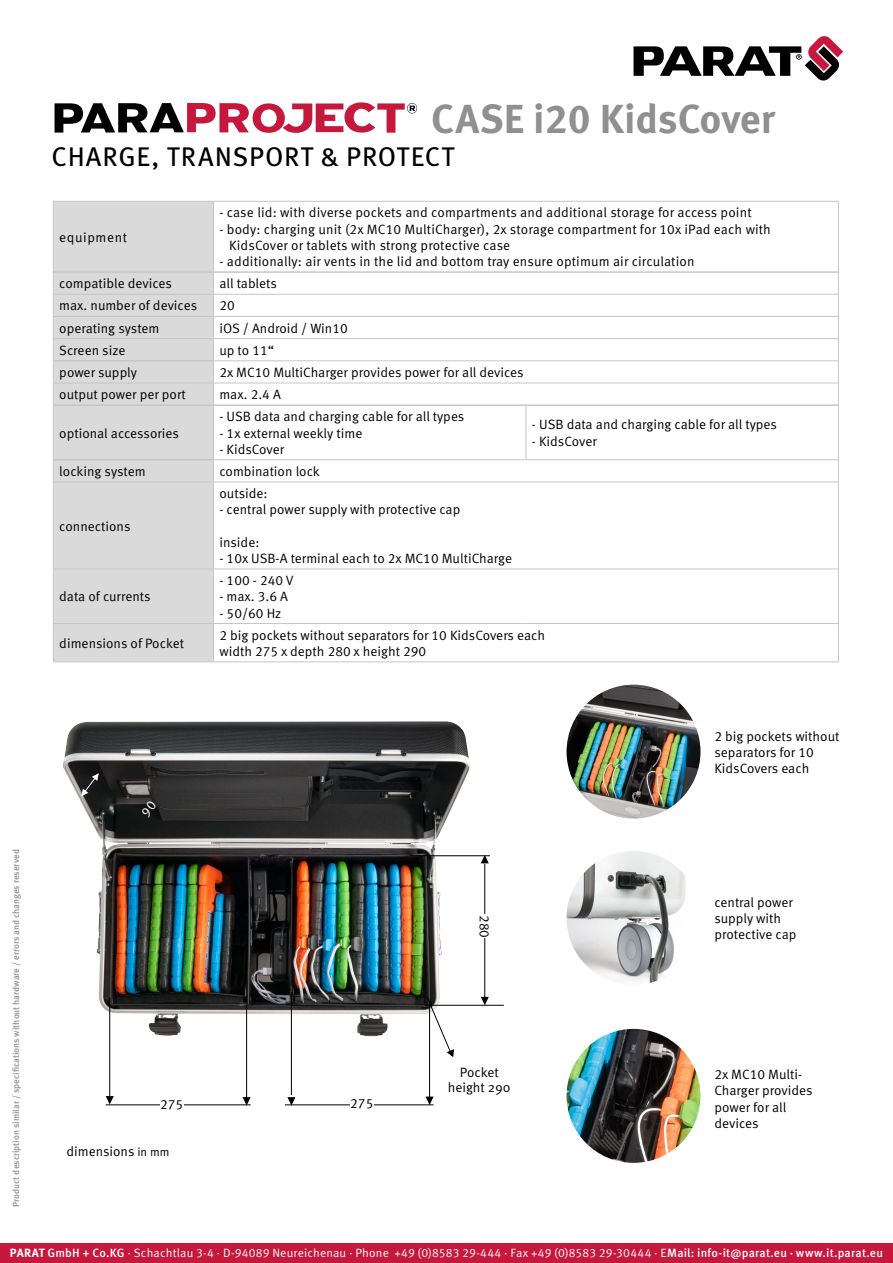
<style>
.page{position:relative;width:893px;height:1263px;background:#fff}
.page>*{position:absolute;margin:0;border:0;box-sizing:border-box;transform-origin:0 0}
.t1{font:700 40.5px "Meta OT";color:#909090}
.t2{font:27px "Meta OT";letter-spacing:.03em;color:#000}
.t3{font:13.5px/16.2px "Meta OT Norm";color:#000}
.t4{font:13.5px "Meta OT Norm";letter-spacing:.04em;color:#000}
.t5{font:12px "Meta OT Norm";letter-spacing:.01em;color:#fff}
.t6{font:500 9px "Meta OT";color:#909090}
.s1{font-size:12px}
.s2{font-family:"Meta OT";font-weight:700}
.s3{font-family:"Meta OT";font-weight:500}
</style>
<div class="page">
<img style="left:63px;top:721px;width:381px;height:315px">
<div style="left:54px;top:202px;width:159px;height:459px;background:#dadada"></div>
<hr style="left:53px;top:201px;width:160px;height:1px;background:#c6c6c6">
<hr style="left:53px;top:202px;width:1px;height:70px;background:#c6c6c6">
<hr style="left:213px;top:201px;width:313px;height:1px;background:#c6c6c6">
<hr style="left:213px;top:202px;width:1px;height:69px;background:#c6c6c6">
<hr style="left:526px;top:201px;width:313px;height:1px;background:#c6c6c6">
<hr style="left:838px;top:202px;width:1px;height:70px;background:#c6c6c6">
<hr style="left:53px;top:294px;width:160px;height:1px;background:#c6c6c6">
<hr style="left:213px;top:294px;width:313px;height:1px;background:#c6c6c6">
<hr style="left:526px;top:294px;width:313px;height:1px;background:#c6c6c6">
<hr style="left:53px;top:316px;width:160px;height:1px;background:#c6c6c6">
<hr style="left:213px;top:316px;width:313px;height:1px;background:#c6c6c6">
<hr style="left:526px;top:316px;width:313px;height:1px;background:#c6c6c6">
<hr style="left:53px;top:338px;width:160px;height:1px;background:#c6c6c6">
<hr style="left:213px;top:338px;width:313px;height:1px;background:#c6c6c6">
<hr style="left:526px;top:338px;width:313px;height:1px;background:#c6c6c6">
<hr style="left:213px;top:360px;width:313px;height:1px;background:#c6c6c6">
<hr style="left:526px;top:360px;width:313px;height:1px;background:#c6c6c6">
<hr style="left:53px;top:383px;width:160px;height:1px;background:#c6c6c6">
<svg style="left:53px;top:272px;width:1px;height:133px"></svg>
<hr style="left:213px;top:383px;width:313px;height:1px;background:#c6c6c6">
<svg style="left:213px;top:273px;width:1px;height:131px"></svg>
<hr style="left:526px;top:383px;width:313px;height:1px;background:#c6c6c6">
<svg style="left:838px;top:272px;width:1px;height:133px"></svg>
<hr style="left:53px;top:405px;width:1px;height:55px;background:#c6c6c6">
<hr style="left:213px;top:406px;width:1px;height:53px;background:#c6c6c6">
<hr style="left:526px;top:406px;width:1px;height:53px;background:#c6c6c6">
<hr style="left:838px;top:405px;width:1px;height:54px;background:#c6c6c6">
<svg style="left:53px;top:460px;width:1px;height:22px"></svg>
<hr style="left:213px;top:459px;width:313px;height:1px;background:#c6c6c6">
<svg style="left:213px;top:460px;width:1px;height:22px"></svg>
<hr style="left:526px;top:459px;width:313px;height:1px;background:#c6c6c6">
<svg style="left:838px;top:460px;width:1px;height:22px"></svg>
<hr style="left:53px;top:482px;width:160px;height:1px;background:#c6c6c6">
<hr style="left:53px;top:482px;width:1px;height:86px;background:#c6c6c6">
<hr style="left:213px;top:482px;width:313px;height:1px;background:#c6c6c6">
<hr style="left:213px;top:482px;width:1px;height:86px;background:#c6c6c6">
<hr style="left:526px;top:482px;width:313px;height:1px;background:#c6c6c6">
<hr style="left:838px;top:482px;width:1px;height:86px;background:#c6c6c6">
<hr style="left:53px;top:568px;width:160px;height:1px;background:#c6c6c6">
<hr style="left:53px;top:569px;width:1px;height:54px;background:#c6c6c6">
<hr style="left:213px;top:568px;width:313px;height:1px;background:#c6c6c6">
<hr style="left:213px;top:569px;width:1px;height:54px;background:#c6c6c6">
<hr style="left:526px;top:568px;width:313px;height:1px;background:#c6c6c6">
<hr style="left:838px;top:569px;width:1px;height:54px;background:#c6c6c6">
<hr style="left:53px;top:623px;width:160px;height:1px;background:#c6c6c6">
<hr style="left:53px;top:624px;width:1px;height:37px;background:#c6c6c6">
<hr style="left:213px;top:623px;width:313px;height:1px;background:#c6c6c6">
<hr style="left:213px;top:624px;width:1px;height:37px;background:#c6c6c6">
<hr style="left:526px;top:623px;width:313px;height:1px;background:#c6c6c6">
<hr style="left:838px;top:624px;width:1px;height:37px;background:#c6c6c6">
<hr style="left:53px;top:661px;width:160px;height:1px;background:#c6c6c6">
<hr style="left:213px;top:661px;width:313px;height:1px;background:#c6c6c6">
<hr style="left:526px;top:661px;width:313px;height:1px;background:#c6c6c6">
<hr style="left:54px;top:271px;width:159px;height:2px;background:#c6c6c6">
<hr style="left:213px;top:271px;width:313px;height:2px;background:#c6c6c6">
<hr style="left:526px;top:271px;width:312px;height:2px;background:#c6c6c6">
<hr style="left:54px;top:360px;width:159px;height:2px;background:#c6c6c6">
<hr style="left:213px;top:404px;width:313px;height:2px;background:#c6c6c6">
<hr style="left:526px;top:404px;width:312px;height:2px;background:#c6c6c6">
<hr style="left:54px;top:459px;width:159px;height:1px;background:#c6c6c6">
<hr style="left:54px;top:404px;width:159px;height:2px;background:#c6c6c6">
<svg style="left:633px;top:36px;width:210px;height:45px"></svg>
<svg style="left:55px;top:102px;width:362px;height:31px"></svg>
<div style="left:0;top:1244px;width:893px;height:19px;background:#c6183d"></div>
<hr style="left:410px;top:855px;width:80px;height:1px;background:#000">
<hr style="left:291px;top:992px;width:1px;height:103px;background:#000">
<svg style="left:287px;top:1097px;width:8px;height:7px"></svg>
<hr style="left:385px;top:841px;width:45px;height:1px;background:#fff">
<svg style="left:426px;top:996px;width:28px;height:61px"></svg>
<hr style="left:484px;top:864px;width:1px;height:133px;background:#000">
<svg style="left:481px;top:855px;width:8px;height:8px"></svg>
<svg style="left:460px;top:989px;width:29px;height:16px"></svg>
<div style="left:480px;top:915px;width:10px;height:23px;background:#fff"></div>
<hr style="left:425px;top:1005px;width:79px;height:1px;background:#000">
<svg style="left:81px;top:773px;width:18px;height:23px"></svg>
<hr style="left:429px;top:1000px;width:1px;height:99px;background:#000">
<svg style="left:426px;top:1096px;width:8px;height:8px"></svg>
<hr style="left:285px;top:1104px;width:149px;height:1px;background:#000">
<div style="left:350px;top:1098px;width:23px;height:10px;background:#fff"></div>
<hr style="left:109px;top:997px;width:1px;height:103px;background:#000">
<svg style="left:106px;top:1096px;width:8px;height:8px"></svg>
<hr style="left:246px;top:1006px;width:1px;height:93px;background:#000">
<svg style="left:243px;top:1097px;width:8px;height:7px"></svg>
<hr style="left:106px;top:1104px;width:145px;height:1px;background:#000">
<div style="left:160px;top:1099px;width:23px;height:10px;background:#fff"></div>
<img style="left:567px;top:685px;width:133px;height:134px;border-radius:67px">
<img style="left:567px;top:1029px;width:133px;height:134px;border-radius:67px">
<img style="left:567px;top:851px;width:133px;height:134px;border-radius:67px">
<svg style="left:141px;top:800px;width:16px;height:17px"></svg>
<h1 class="t1" style="left:431px;top:93px;width:345px">CASE i20 KidsCover</h1>
<h2 class="t2" style="left:51px;top:140px;width:404px">CHARGE, TRANSPORT &amp; PROTECT</h2>
<p class="t4" style="left:59px;top:229px;width:69px">equipment</p>
<p class="t3" style="left:219px;top:205px;width:534px">- case lid: with diverse pockets and compartments and additional storage for access point</p>
<p class="t3" style="left:229px;top:221px;width:543px;text-indent:-10px">- body: charging unit (2x MC10 MultiCharger), 2x storage compartment for 10x iPad each with<br>KidsCover or tablets with strong protective case</p>
<p class="t3" style="left:219px;top:253px;width:477px">- additionally: air vents in the lid and bottom tray ensure optimum air circulation</p>
<p class="t3" style="left:59px;top:276px;width:114px">compatible devices</p>
<p class="t3" style="left:219px;top:276px;width:59px">all tablets</p>
<p class="t3" style="left:59px;top:298px;width:139px">max. number of devices</p>
<p class="t3" style="left:219px;top:298px;width:17px">20</p>
<p class="t3" style="left:59px;top:320px;width:102px">operating system</p>
<p class="t3" style="left:219px;top:320px;width:130px">iOS / Android / Win10</p>
<p class="t3" style="left:59px;top:342px;width:68px">Screen size</p>
<p class="t3" style="left:219px;top:342px;width:56px">up to 11“</p>
<p class="t3" style="left:59px;top:364px;width:79px">power supply</p>
<p class="t3" style="left:219px;top:364px;width:306px">2x MC10 MultiCharger provides power for all devices</p>
<p class="t3" style="left:59px;top:387px;width:128px">output power per port</p>
<p class="t3" style="left:219px;top:387px;width:63px">max. 2.4 A</p>
<p class="t3" style="left:59px;top:425px;width:121px">optional accessories</p>
<p class="t3" style="left:219px;top:409px;width:246px">- USB data and charging cable for all types</p>
<p class="t3" style="left:219px;top:425px;width:144px">- 1x external weekly time</p>
<p class="t3" style="left:219px;top:441px;width:66px">- KidsCover</p>
<p class="t3" style="left:59px;top:463px;width:88px">locking system</p>
<p class="t3" style="left:219px;top:463px;width:102px">combination lock</p>
<p class="t3" style="left:59px;top:518px;width:73px">connections</p>
<p class="t3" style="left:59px;top:589px;width:93px">data of currents</p>
<p class="t3" style="left:219px;top:485px;width:50px">outside:</p>
<p class="t3" style="left:219px;top:502px;width:242px">- central power supply with protective cap</p>
<p class="t3" style="left:219px;top:534px;width:42px">inside:</p>
<p class="t3" style="left:219px;top:550px;width:294px">- 10x USB-A terminal each to 2x MC10 MultiCharge</p>
<p class="t3" style="left:219px;top:572px;width:76px">- 100 - 240 V</p>
<p class="t3" style="left:219px;top:589px;width:70px">- max. 3.6 A</p>
<p class="t3" style="left:219px;top:605px;width:64px">- 50/60 Hz</p>
<p class="t3" style="left:532px;top:417px;width:246px">- USB data and charging cable for all types</p>
<p class="t3" style="left:532px;top:433px;width:66px">- KidsCover</p>
<p class="t3" style="left:59px;top:635px;width:126px">dimensions of Pocket</p>
<p class="t3" style="left:219px;top:627px;width:327px">2 big pockets without separators for 10 KidsCovers each width 275 x depth 280 x height 290</p>
<p class="t6" style="left:10px;top:1207px;width:359px;rotate:-90deg">Product description similar / specifications without hardware / errors and changes reserved</p>
<p class="t3" style="left:160px;top:1097px;width:25px">275</p>
<p class="t3" style="left:350px;top:1095px;width:25px">275</p>
<p class="t3" style="left:66px;top:1143px;width:105px">dimensions <span class="s1">in mm</span></p>
<p class="t3" style="left:492px;top:915px;width:25px;rotate:90deg">280</p>
<p class="t3" style="left:448px;top:1065px;width:64px;line-height:15px;text-align:center">Pocket height 290</p>
<p class="t3" style="left:714px;top:728px;width:127px">2 big pockets without separators for 10<br>KidsCovers each</p>
<p class="t3" style="left:714px;top:894px;width:84px">central power supply with protective cap</p>
<p class="t3" style="left:714px;top:1067px;width:100px">2x MC10 Multi-<br>Charger provides power for all devices</p>
<p class="t5" style="left:10px;top:1246px;width:874px"><span class="s2">PARAT</span> <span class="s3">GmbH + Co.KG</span> · Schachtlau 3-4 · D-94089 Neureichenau · Phone +49 (0)8583 29-444 · Fax +49 (0)8583 29-30444 · E<span class="s3">Mail: info-it@parat.eu · www.it.parat.eu</span></p>
</div>
